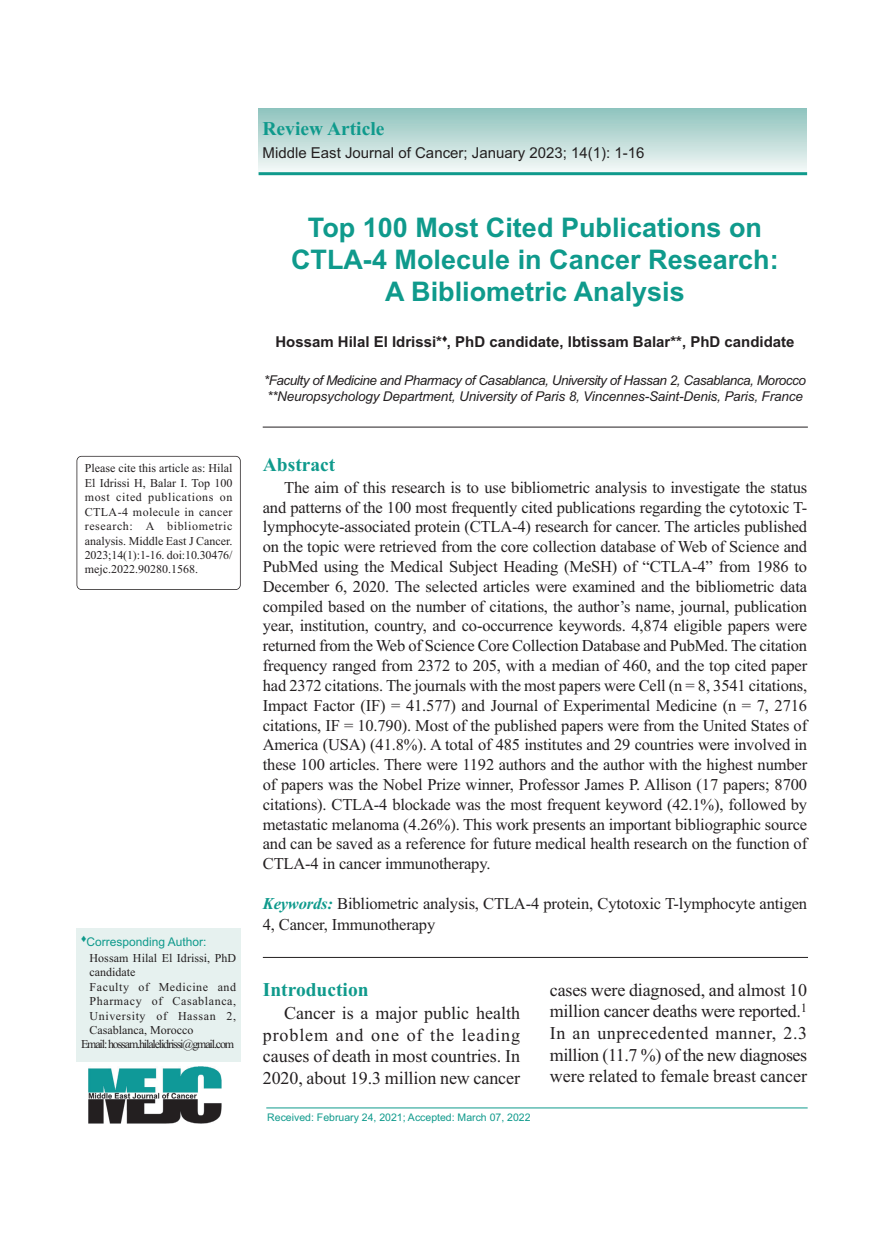
<style>
.page{position:relative;width:893px;height:1234px;background:#fff}
.page>*{position:absolute;margin:0;border:0;box-sizing:border-box;transform-origin:0 0}
.t1{font:700 27px "Arial";color:#0f9a8c}
.t2{font:700 19.5px "Times New Roman";color:#0f9a8c}
.t3{font:18px/21.6px "Times New Roman";color:#231f20;text-align:justify}
.t4{font:16.5px/19.8px "Times New Roman";letter-spacing:-.01em;color:#231f20;text-align:justify}
.t5{font:700 15px "Arial";color:#231f20}
.t6{font:15px "Arial";color:#231f20}
.t7{font:italic 13.5px "Arial";letter-spacing:-.01em;color:#231f20}
.t8{font:italic 13.5px "Arial";letter-spacing:-.035em;color:#231f20}
.t9{font:12px/14.4px "Times New Roman";color:#231f20;text-align:justify}
.t10{font:12px "Times New Roman";letter-spacing:-.095em;color:#231f20}
.t11{font:12px "Arial";color:#0f9a8c}
.t12{font:10.5px "Arial";color:#0f9a8c}
.s1{font-weight:700;font-style:italic;color:#0f9a8c}
</style>
<div class="page">
<div style="left:258px;top:109px;width:548px;height:65px;background:linear-gradient(to bottom,#8fc3bd,#f7faf9)"></div>
<div style="left:77px;top:927px;width:164px;height:133px;background:#e6f1ef"></div>
<div style="left:77px;top:456px;width:164px;height:133px;border:2px solid #231f20;border-radius:5px"></div>
<img style="left:88px;top:1066px;width:133px;height:57px">
<hr style="left:259px;top:172px;width:548px;height:3px;background:#0f9a8c">
<hr style="left:266px;top:1107px;width:542px;height:1px;background:#0f9a8c">
<hr style="left:263px;top:427px;width:545px;height:1px;background:#231f20">
<hr style="left:263px;top:956px;width:545px;height:1px;background:#231f20">
<p class="t9" style="left:85px;top:462px;width:149px">Please cite this article as: Hilal El Idrissi H, Balar I. Top 100 most cited publications on CTLA-4 molecule in cancer research: A bibliometric analysis. Middle East J Cancer.<br>2023;14(1):1-16. doi:10.30476/ mejc.2022.90280.1568.</p>
<p class="t11" style="left:81px;top:937px;width:127px"><sup>♦</sup>Corresponding Author:</p>
<p class="t9" style="left:90px;top:951px;width:148px">Hossam Hilal El Idrissi, PhD candidate</p>
<p class="t9" style="left:90px;top:980px;width:148px">Faculty of Medicine and Pharmacy of Casablanca, University of Hassan 2, Casablanca, Morocco</p>
<p class="t10" style="left:81px;top:1039px;width:155px">Email: hossam.hilalelidrissi@gmail.com</p>
<p class="t2" style="left:263px;top:122px;width:123px">Review Article</p>
<p class="t6" style="left:263px;top:147px;width:383px">Middle East Journal of Cancer; January 2023; 14(1): 1-16</p>
<p class="t1" style="left:308px;top:217px;width:456px">Top 100 Most Cited Publications on</p>
<p class="t1" style="left:291px;top:249px;width:489px">CTLA-4 Molecule in Cancer Research:</p>
<p class="t1" style="left:385px;top:282px;width:301px">A Bibliometric Analysis</p>
<p class="t5" style="left:275px;top:336px;width:521px">Hossam Hilal El Idrissi*<sup>♦</sup>, PhD candidate, Ibtissam Balar**, PhD candidate</p>
<p class="t8" style="left:264px;top:375px;width:543px">*Faculty of Medicine and Pharmacy of Casablanca, University of Hassan 2, Casablanca, Morocco</p>
<p class="t7" style="left:267px;top:392px;width:537px">**Neuropsychology Department, University of Paris 8, Vincennes-Saint-Denis, Paris, France</p>
<p class="t2" style="left:263px;top:458px;width:74px">Abstract</p>
<p class="t4" style="left:263px;top:479px;width:546px;text-indent:21px">The aim of this research is to use bibliometric analysis to investigate the status and patterns of the 100 most frequently cited publications regarding the cytotoxic T&shy;lymphocyte-associated protein (CTLA-4) research for cancer. The articles published on the topic were retrieved from the core collection database of Web of Science and PubMed using the Medical Subject Heading (MeSH) of “CTLA-4” from 1986 to December 6, 2020. The selected articles were examined and the bibliometric data compiled based on the number of citations, the author’s name, journal, publication year, institution, country, and co-occurrence keywords. 4,874 eligible papers were returned from the Web of Science Core Collection Database and PubMed. The citation frequency ranged from 2372 to 205, with a median of 460, and the top cited paper had 2372 citations. The journals with the most papers were Cell (n = 8, 3541 citations, Impact Factor (IF) = 41.577) and Journal of Experimental Medicine (n = 7, 2716 citations, IF = 10.790). Most of the published papers were from the United States of America (USA) (41.8%). A total of 485 institutes and 29 countries were involved in these 100 articles. There were 1192 authors and the author with the highest number of papers was the Nobel Prize winner, Professor James P. Allison (17 papers; 8700 citations). CTLA-4 blockade was the most frequent keyword (42.1%), followed by metastatic melanoma (4.26%). This work presents an important bibliographic source and can be saved as a reference for future medical health research on the function of CTLA-4 in cancer immunotherapy.</p>
<p class="t4" style="left:263px;top:894px;width:546px;line-height:20.9px"><span class="s1">Keywords:</span> Bibliometric analysis, CTLA-4 protein, Cytotoxic T-lymphocyte antigen<br>4, Cancer, Immunotherapy</p>
<p class="t2" style="left:263px;top:983px;width:107px">Introduction</p>
<p class="t3" style="left:263px;top:1003px;width:259px;text-indent:21px">Cancer is a major public health problem and one of the leading causes of death in most countries. In 2020, about 19.3 million new cancer</p>
<p class="t12" style="left:267px;top:1113px;width:265px">Received: February 24, 2021; Accepted: March 07, 2022</p>
<p class="t3" style="left:550px;top:980px;width:259px">cases were diagnosed, and almost 10 million cancer deaths were reported.<sup>1<br></sup>In an unprecedented manner, 2.3 million (11.7 %) of the new diagnoses were related to female breast cancer</p>
</div>
